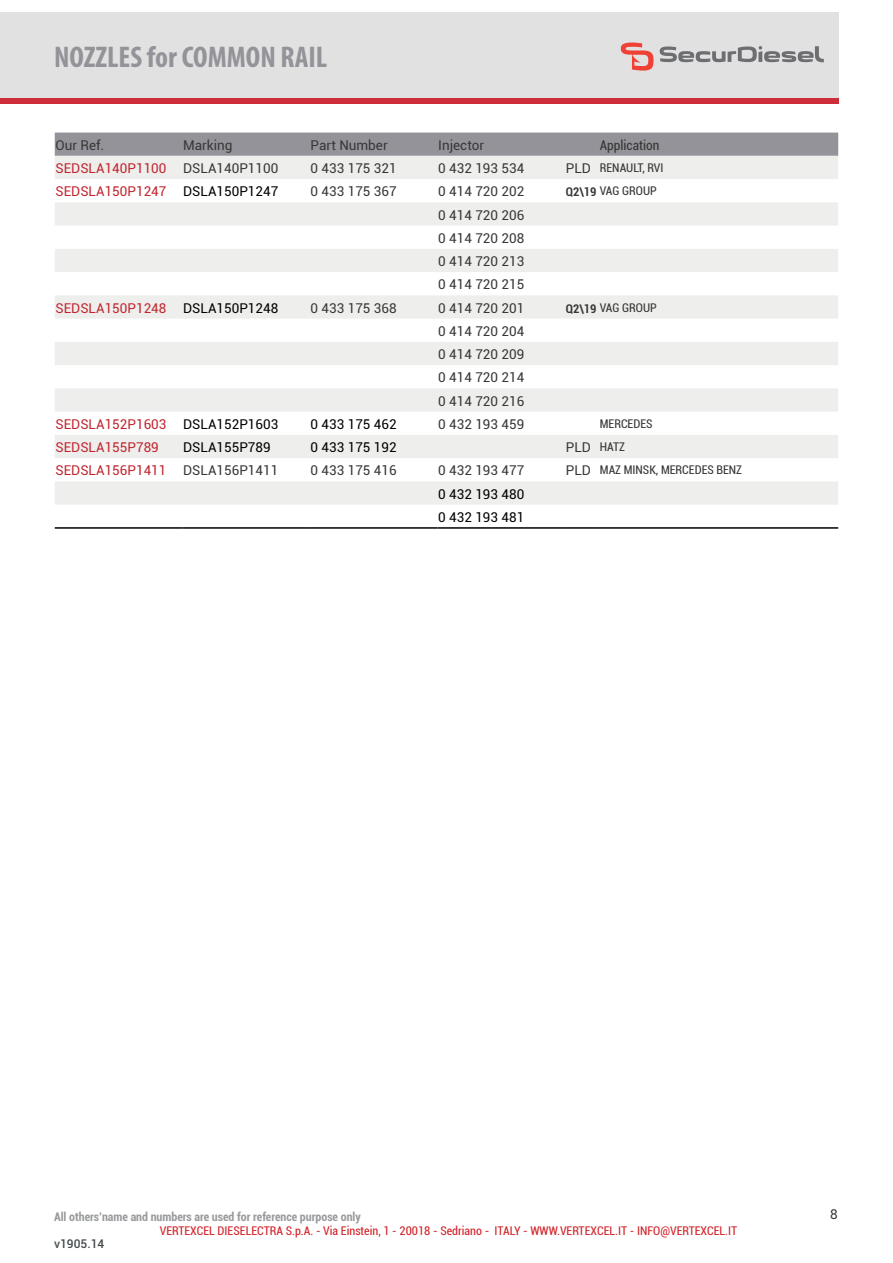
<style>
.page{position:relative;width:893px;height:1263px;background:#fff}
.page>*{position:absolute;margin:0;border:0;box-sizing:border-box;transform-origin:0 0}
.t1{font:700 condensed 30px "Myriad Pro";color:#949399}
.t2{font:13.5px/23.2px "Roboto";color:#373737;text-align:justify}
.t3{font:13.5px "Roboto";color:#c2252f}
.t4{font:13.5px/23.2px "Roboto";color:#000}
.t5{font:condensed 13.5px "Roboto";color:#373737}
.t6{font:condensed 12px "Roboto";color:#d2232a}
.t7{font:condensed 12px "Roboto";color:#373737}
.t8{font:700 condensed 12px "Roboto";color:#97999c}
.t9{font:500 12px "Roboto";color:#424b4c}
.s1{color:#373737}
.s2{font-stretch:normal;font-size:13.5px}
.s3{color:#000}
.s4{font-weight:700}
</style>
<div class="page">
<div style="left:0;top:98px;width:839px;height:6px;background:#ce2e39"></div>
<div style="left:0;top:13px;width:839px;height:85px;background:#e1e1e1"></div>
<svg style="left:621px;top:42px;width:33px;height:29px"></svg>
<svg style="left:660px;top:46px;width:164px;height:16px"></svg>
<div style="left:55px;top:133px;width:783px;height:23px;background:#949399"></div>
<svg style="left:55px;top:156px;width:783px;height:349px;fill:#eeefed"></svg>
<hr style="left:55px;top:527px;width:127px;height:2px;background:#000">
<hr style="left:182px;top:527px;width:128px;height:2px;background:#000">
<hr style="left:310px;top:527px;width:127px;height:2px;background:#000">
<hr style="left:437px;top:527px;width:128px;height:2px;background:#000">
<hr style="left:565px;top:527px;width:34px;height:2px;background:#000">
<hr style="left:599px;top:527px;width:239px;height:2px;background:#000">
<h1 class="t1" style="left:54px;top:38px;width:275px">NOZZLES for COMMON RAIL</h1>
<p class="t2" style="left:56px;top:133px;width:50px">Our Ref.</p>
<p class="t2" style="left:183px;top:133px;width:51px">Marking</p>
<p class="t2" style="left:311px;top:133px;width:79px">Part Number</p>
<p class="t2" style="left:438px;top:133px;width:48px">Injector</p>
<p class="t5" style="left:600px;top:136px;width:61px">Application</p>
<p class="t3" style="left:56px;top:159px;width:224px">SEDSLA140P1100 <span class="s1">DSLA140P1100</span></p>
<p class="t2" style="left:311px;top:156px;width:88px">0 433 175 321</p>
<p class="t2" style="left:438px;top:156px;width:88px">0 432 193 534</p>
<p class="t7" style="left:566px;top:159px;width:99px"><span class="s2">PLD</span> RENAULT, RVI</p>
<p class="t3" style="left:56px;top:182px;width:224px">SEDSLA150P1247 <span class="s3">DSLA150P1247</span></p>
<p class="t2" style="left:311px;top:179px;width:88px">0 433 175 367</p>
<p class="t2" style="left:438px;top:179px;width:88px">0 414 720 202</p>
<p class="t7" style="left:566px;top:183px;width:92px"><span class="s4">Q2\19</span> VAG GROUP</p>
<p class="t2" style="left:438px;top:203px;width:88px">0 414 720 206<br>0 414 720 208<br>0 414 720 213<br>0 414 720 215</p>
<p class="t3" style="left:56px;top:298px;width:224px">SEDSLA150P1248 <span class="s3">DSLA150P1248</span></p>
<p class="t2" style="left:311px;top:296px;width:88px">0 433 175 368</p>
<p class="t2" style="left:438px;top:296px;width:88px">0 414 720 201</p>
<p class="t7" style="left:566px;top:299px;width:92px"><span class="s4">Q2\19</span> VAG GROUP</p>
<p class="t2" style="left:438px;top:319px;width:88px">0 414 720 204<br>0 414 720 209<br>0 414 720 214<br>0 414 720 216</p>
<p class="t3" style="left:56px;top:415px;width:224px">SEDSLA152P1603 <span class="s3">DSLA152P1603</span></p>
<p class="t4" style="left:311px;top:412px;width:88px">0 433 175 462</p>
<p class="t2" style="left:438px;top:412px;width:88px">0 432 193 459</p>
<p class="t7" style="left:600px;top:415px;width:54px">MERCEDES</p>
<p class="t3" style="left:56px;top:438px;width:105px">SEDSLA155P789</p>
<p class="t4" style="left:183px;top:435px;width:89px">DSLA155P789</p>
<p class="t4" style="left:311px;top:435px;width:88px">0 433 175 192</p>
<p class="t7" style="left:566px;top:438px;width:61px"><span class="s2">PLD</span> HATZ</p>
<p class="t3" style="left:56px;top:461px;width:224px">SEDSLA156P1411 <span class="s1">DSLA156P1411</span></p>
<p class="t2" style="left:311px;top:458px;width:88px">0 433 175 416</p>
<p class="t2" style="left:438px;top:458px;width:88px">0 432 193 477</p>
<p class="t7" style="left:566px;top:462px;width:178px"><span class="s2">PLD</span> MAZ MINSK, MERCEDES BENZ</p>
<p class="t4" style="left:438px;top:482px;width:88px">0 432 193 480<br>0 432 193 481</p>
<p class="t8" style="left:54px;top:1208px;width:308px">All others’name and numbers are used for reference purpose only</p>
<p class="t2" style="left:830px;top:1202px;width:9px">8</p>
<p class="t9" style="left:54px;top:1235px;width:52px">v1905.14</p>
<p class="t6" style="left:160px;top:1223px;width:579px">VERTEXCEL DIESELECTRA S.p.A. - Via Einstein, 1 - 20018 - Sedriano - ITALY - WWW.VERTEXCEL.IT - INFO@VERTEXCEL.IT</p>
</div>
